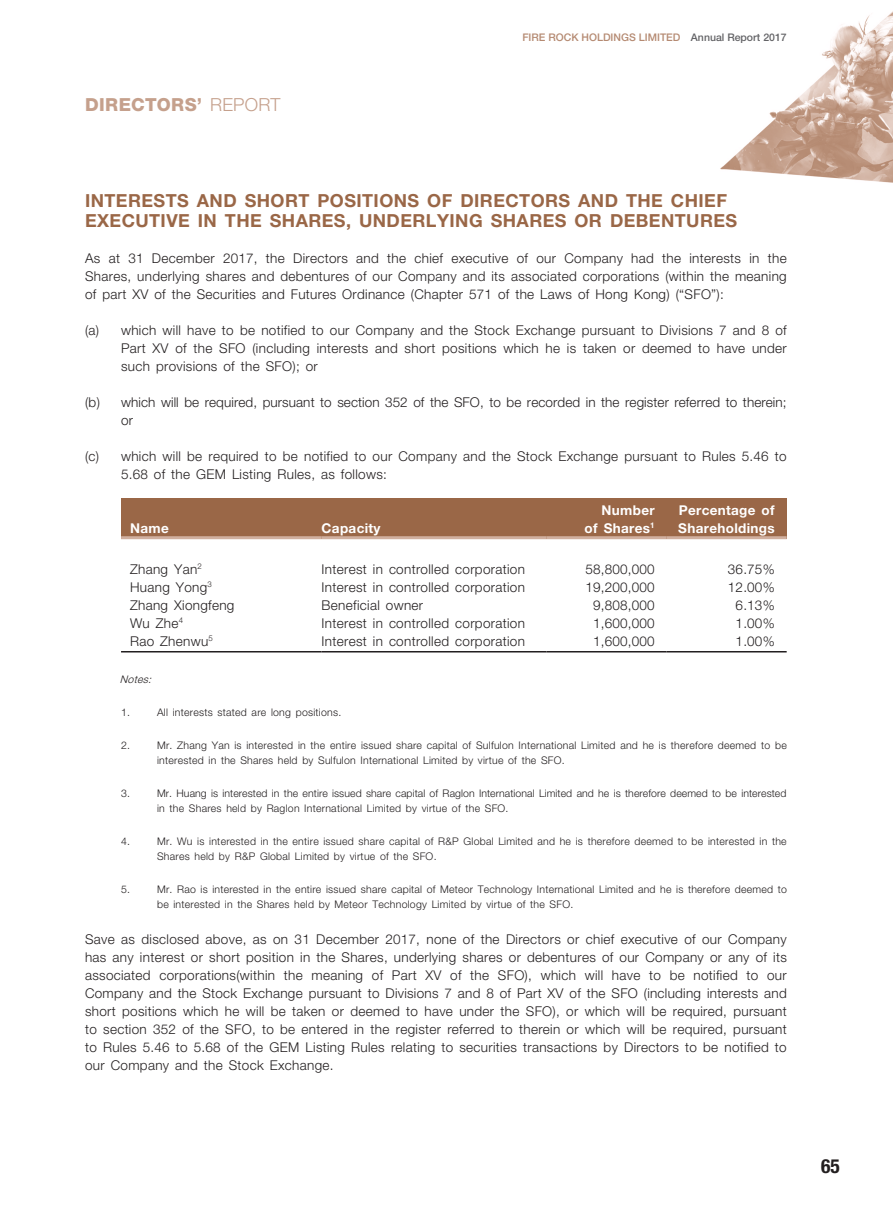
<style>
.page{position:relative;width:893px;height:1212px;background:#fff}
.page>*{position:absolute;margin:0;border:0;box-sizing:border-box;transform-origin:0 0}
.t1{font:700 condensed 19.5px "Helvetica Neue LT Std";color:#231f20}
._03_H1{font:700 18px/19.5px "Helvetica Neue LT Std";letter-spacing:.025em;color:#9a6747}
.t2{font:800 18px "Helvetica Neue LT Std";letter-spacing:.02em;color:#c5a08c}
._11_P0{font:300 13.5px/18px "Helvetica Neue LT Std";letter-spacing:.025em;color:#231f20;text-align:justify}
._07_IN0{font:300 13.5px/18px "Helvetica Neue LT Std";letter-spacing:.025em;color:#231f20}
._01_Body_Text{font:300 13.5px "Helvetica Neue LT Std";letter-spacing:.025em;color:#231f20}
._15_Table_Stub{font:300 13.5px "Helvetica Neue LT Std";letter-spacing:.025em;color:#231f20}
._15_Table_Stub-2{font:700 13.5px/18px "Helvetica Neue LT Std";letter-spacing:.025em;color:#fff;text-align:right}
._22____IN2__Note{font:300 10.5px/15px "Helvetica Neue LT Std";letter-spacing:.025em;color:#231f20}
._22____IN2__Note-2{font:300 10.5px/15px "Helvetica Neue LT Std";letter-spacing:.005em;color:#231f20}
.t3{font:500 10.5px "Helvetica Neue LT Std";color:#b58a72}
._26___P2__Note{font:italic 300 10.5px "Helvetica Neue LT Std";color:#231f20}
.s1{font-weight:300}
.s2{color:#636366}
</style>
<div class="page">
<img style="left:720px;top:11px;width:173px;height:172px">
<div style="left:121px;top:499px;width:201px;height:36px;background:#9a6747"></div>
<div style="left:322px;top:499px;width:225px;height:36px;background:#9a6747"></div>
<div style="left:547px;top:499px;width:120px;height:36px;background:#9a6747"></div>
<div style="left:667px;top:499px;width:120px;height:36px;background:#9a6747"></div>
<hr style="left:121px;top:535px;width:201px;height:4px;background:#9a6747">
<hr style="left:322px;top:535px;width:225px;height:4px;background:#9a6747">
<hr style="left:547px;top:535px;width:120px;height:4px;background:#9a6747">
<hr style="left:667px;top:535px;width:120px;height:4px;background:#9a6747">
<hr style="left:121px;top:536px;width:201px;height:3px;background:#d0af9f">
<hr style="left:322px;top:536px;width:225px;height:3px;background:#d0af9f">
<hr style="left:547px;top:536px;width:120px;height:3px;background:#d0af9f">
<hr style="left:667px;top:536px;width:120px;height:3px;background:#d0af9f">
<hr style="left:121px;top:651px;width:201px;height:1px;background:#231f20">
<hr style="left:322px;top:651px;width:225px;height:1px;background:#231f20">
<hr style="left:547px;top:651px;width:120px;height:1px;background:#231f20">
<hr style="left:667px;top:651px;width:120px;height:1px;background:#231f20">
<h2 class="t2" style="left:85px;top:93px;width:197px">DIRECTORS’ <span class="s1">REPORT</span></h2>
<p class="t3" style="left:522px;top:31px;width:266px">FIRE ROCK HOLDINGS LIMITED <span class="s2">Annual Report 2017</span></p>
<p class="_03_H1" style="left:85px;top:191px;width:654px">INTERESTS AND SHORT POSITIONS OF DIRECTORS AND THE CHIEF<br>EXECUTIVE IN THE SHARES, UNDERLYING SHARES OR DEBENTURES</p>
<p class="_11_P0" style="left:85px;top:249px;width:703px">As at 31 December 2017, the Directors and the chief executive of our Company had the interests in the Shares, underlying shares and debentures of our Company and its associated corporations (within the meaning of part XV of the Securities and Futures Ordinance (Chapter 571 of the Laws of Hong Kong) (“SFO”):</p>
<p class="_07_IN0" style="left:121px;top:321px;width:667px;text-align:justify;text-indent:-36px">(a) which will have to be notified to our Company and the Stock Exchange pursuant to Divisions 7 and 8 of Part XV of the SFO (including interests and short positions which he is taken or deemed to have under such provisions of the SFO); or</p>
<p class="_07_IN0" style="left:121px;top:393px;width:667px;text-indent:-36px">(b) which will be required, pursuant to section 352 of the SFO, to be recorded in the register referred to therein; or</p>
<p class="_07_IN0" style="left:121px;top:447px;width:667px;text-indent:-36px">(c) which will be required to be notified to our Company and the Stock Exchange pursuant to Rules 5.46 to<br>5.68 of the GEM Listing Rules, as follows:</p>
<p class="_15_Table_Stub-2" style="left:130px;top:519px;width:40px">Name</p>
<p class="_15_Table_Stub-2" style="left:322px;top:519px;width:61px">Capacity</p>
<p class="_15_Table_Stub-2" style="left:585px;top:501px;width:72px">Number<br>of Shares<sup>1</sup></p>
<p class="_15_Table_Stub-2" style="left:678px;top:501px;width:98px;text-align:left">Percentage of<br>Shareholdings</p>
<p class="_15_Table_Stub" style="left:130px;top:560px;width:73px">Zhang Yan<sup>2</sup></p>
<p class="_15_Table_Stub" style="left:322px;top:560px;width:205px">Interest in controlled corporation</p>
<p class="_01_Body_Text" style="left:585px;top:560px;width:71px">58,800,000</p>
<p class="_01_Body_Text" style="left:728px;top:560px;width:48px">36.75%</p>
<p class="_15_Table_Stub" style="left:130px;top:578px;width:83px">Huang Yong<sup>3</sup></p>
<p class="_01_Body_Text" style="left:322px;top:578px;width:205px">Interest in controlled corporation</p>
<p class="_01_Body_Text" style="left:585px;top:578px;width:71px">19,200,000</p>
<p class="_01_Body_Text" style="left:728px;top:578px;width:48px">12.00%</p>
<p class="_15_Table_Stub" style="left:130px;top:596px;width:106px">Zhang Xiongfeng</p>
<p class="_01_Body_Text" style="left:322px;top:596px;width:103px">Beneficial owner</p>
<p class="_01_Body_Text" style="left:593px;top:596px;width:63px">9,808,000</p>
<p class="_01_Body_Text" style="left:736px;top:596px;width:41px">6.13%</p>
<p class="_15_Table_Stub" style="left:130px;top:614px;width:55px">Wu Zhe<sup>4</sup></p>
<p class="_01_Body_Text" style="left:322px;top:614px;width:205px">Interest in controlled corporation</p>
<p class="_01_Body_Text" style="left:593px;top:614px;width:63px">1,600,000</p>
<p class="_01_Body_Text" style="left:736px;top:614px;width:41px">1.00%</p>
<p class="_15_Table_Stub" style="left:130px;top:632px;width:84px">Rao Zhenwu<sup>5</sup></p>
<p class="_01_Body_Text" style="left:322px;top:632px;width:205px">Interest in controlled corporation</p>
<p class="_01_Body_Text" style="left:593px;top:632px;width:63px">1,600,000</p>
<p class="_01_Body_Text" style="left:736px;top:632px;width:41px">1.00%</p>
<p class="_26___P2__Note" style="left:120px;top:673px;width:36px">Notes:</p>
<p class="_22____IN2__Note" style="left:121px;top:704px;width:10px">1.</p>
<p class="_22____IN2__Note" style="left:157px;top:704px;width:186px">All interests stated are long positions.</p>
<p class="_22____IN2__Note" style="left:121px;top:737px;width:10px">2.</p>
<p class="_22____IN2__Note" style="left:157px;top:737px;width:631px">Mr. Zhang Yan is interested in the entire issued share capital of Sulfulon International Limited and he is therefore deemed to be interested in the Shares held by Sulfulon International Limited by virtue of the SFO.</p>
<p class="_22____IN2__Note" style="left:121px;top:785px;width:10px">3.</p>
<p class="_22____IN2__Note-2" style="left:157px;top:785px;width:631px">Mr. Huang is interested in the entire issued share capital of Raglon International Limited and he is therefore deemed to be interested in the Shares held by Raglon International Limited by virtue of the SFO.</p>
<p class="_22____IN2__Note" style="left:121px;top:833px;width:10px">4.</p>
<p class="_22____IN2__Note" style="left:157px;top:833px;width:631px">Mr. Wu is interested in the entire issued share capital of R&amp;P Global Limited and he is therefore deemed to be interested in the<br>Shares held by R&amp;P Global Limited by virtue of the SFO.</p>
<p class="_22____IN2__Note" style="left:121px;top:881px;width:10px">5.</p>
<p class="_22____IN2__Note" style="left:157px;top:881px;width:631px">Mr. Rao is interested in the entire issued share capital of Meteor Technology International Limited and he is therefore deemed to be interested in the Shares held by Meteor Technology Limited by virtue of the SFO.</p>
<p class="_11_P0" style="left:85px;top:930px;width:703px">Save as disclosed above, as on 31 December 2017, none of the Directors or chief executive of our Company has any interest or short position in the Shares, underlying shares or debentures of our Company or any of its associated corporations(within the meaning of Part XV of the SFO), which will have to be notified to our Company and the Stock Exchange pursuant to Divisions 7 and 8 of Part XV of the SFO (including interests and short positions which he will be taken or deemed to have under the SFO), or which will be required, pursuant to section 352 of the SFO, to be entered in the register referred to therein or which will be required, pursuant to Rules 5.46 to 5.68 of the GEM Listing Rules relating to securities transactions by Directors to be notified to our Company and the Stock Exchange.</p>
<h1 class="t1" style="left:821px;top:1154px;width:20px">65</h1>
</div>
